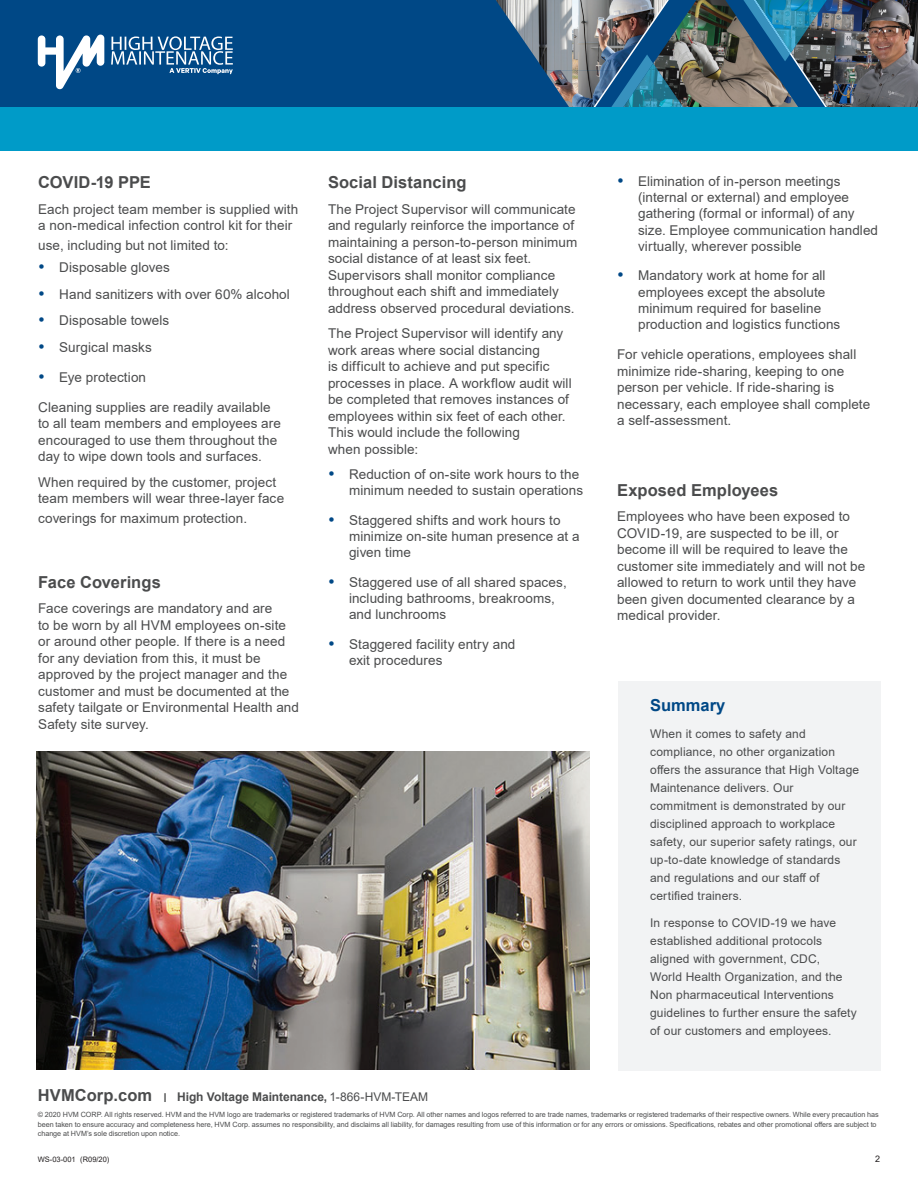
<style>
.page{position:relative;width:918px;height:1188px;background:#fff}
.page>*{position:absolute;margin:0;border:0;box-sizing:border-box;transform-origin:0 0}
.t1{font:700 16.5px "Arial";letter-spacing:.005em;color:#4b4c4d}
.t2{font:700 16.5px "Arial";letter-spacing:-.015em;color:#4b4c4d}
.t3{font:700 16.5px "Arial";color:#004886}
.t4{font:13.5px/16.5px "Arial";letter-spacing:.005em;color:#4b4c4d}
.t5{font:12px/18px "Arial";letter-spacing:.01em;color:#4b4c4d}
.t6{font:700 12px "Arial";letter-spacing:-.01em;color:#4b4c4d}
.t7{font:9px "Arial";color:#231f20}
.t8{font:7.5px "Arial";color:#231f20}
.t9{font:7.2px/9.6px "Arial";letter-spacing:-.005em;color:#4b4c4d}
.s1{font-size:16.5px}
.s2{font-family:"Calibre";font-weight:600}
.s3{font-weight:400}
</style>
<div class="page">
<div style="left:0;top:0;width:918px;height:110px;background:#004886"></div>
<img style="left:828px;top:0;width:90px;height:69px">
<img style="left:828px;top:69px;width:90px;height:39px">
<img style="left:496px;top:0;width:96px;height:70px">
<img style="left:544px;top:70px;width:48px;height:38px">
<img style="left:592px;top:0;width:236px;height:108px">
<div style="left:0;top:108px;width:918px;height:43px;background:#009bc8"></div>
<svg style="left:38px;top:35px;width:66px;height:54px"></svg>
<svg style="left:111px;top:36px;width:122px;height:38px"></svg>
<img style="left:37px;top:751px;width:552px;height:318px">
<div style="left:618px;top:681px;width:263px;height:390px;background:#f2f3f4"></div>
<p class="t2" style="left:38px;top:171px;width:114px">COVID-19 PPE</p>
<p class="t4" style="left:38px;top:201px;width:262px">Each project team member is supplied with a non-medical infection control kit for their</p>
<p class="t4" style="left:59px;top:234px;width:171px;line-height:22.2px;text-indent:-21px">use, including but not limited to:<br>Disposable gloves</p>
<p class="t4" style="left:59px;top:280px;width:232px;line-height:26.7px">Hand sanitizers with over 60% alcohol<br>Disposable towels<br>Surgical masks</p>
<p class="t4" style="left:59px;top:369px;width:88px">Eye protection</p>
<p class="t4" style="left:38px;top:399px;width:244px">Cleaning supplies are readily available to all team members and employees are encouraged to use them throughout the day to wipe down tools and surfaces.</p>
<p class="t4" style="left:38px;top:474px;width:247px">When required by the customer, project team members will wear three-layer face</p>
<p class="t4" style="left:38px;top:510px;width:210px">coverings for maximum protection.</p>
<p class="t1" style="left:38px;top:570px;width:124px">Face Coverings</p>
<p class="t4" style="left:38px;top:600px;width:262px">Face coverings are mandatory and are<br>to be worn by all HVM employees on-site or around other people. If there is a need for any deviation from this, it must be approved by the project manager and the customer and must be documented at the safety tailgate or Environmental Health and Safety site survey.</p>
<p class="t1" style="left:328px;top:171px;width:140px">Social Distancing</p>
<p class="t4" style="left:328px;top:201px;width:251px">The Project Supervisor will communicate and regularly reinforce the importance of maintaining a person-to-person minimum social distance of at least six feet.<br>Supervisors shall monitor compliance throughout each shift and immediately address observed procedural deviations.</p>
<p class="t4" style="left:328px;top:325px;width:245px">The Project Supervisor will identify any work areas where social distancing<br>is difficult to achieve and put specific processes in place. A workflow audit will be completed that removes instances of employees within six feet of each other.<br>This would include the following<br>when possible:</p>
<p class="t4" style="left:349px;top:466px;width:236px">Reduction of on-site work hours to the minimum needed to sustain operations</p>
<p class="t4" style="left:349px;top:512px;width:232px">Staggered shifts and work hours to minimize on-site human presence at a given time</p>
<p class="t4" style="left:349px;top:574px;width:219px">Staggered use of all shared spaces, including bathrooms, breakrooms, and lunchrooms</p>
<p class="t4" style="left:349px;top:636px;width:168px">Staggered facility entry and exit procedures</p>
<p class="t4" style="left:638px;top:173px;width:242px">Elimination of in-person meetings (internal or external) and employee gathering (formal or informal) of any size. Employee communication handled virtually, wherever possible</p>
<p class="t4" style="left:638px;top:268px;width:204px">Mandatory work at home for all employees except the absolute minimum required for baseline production and logistics functions</p>
<p class="t4" style="left:617px;top:346px;width:255px">For vehicle operations, employees shall minimize ride-sharing, keeping to one person per vehicle. If ride-sharing is necessary, each employee shall complete a self-assessment.</p>
<p class="t1" style="left:617px;top:478px;width:163px">Exposed Employees</p>
<p class="t4" style="left:617px;top:508px;width:250px">Employees who have been exposed to COVID-19, are suspected to be ill, or become ill will be required to leave the customer site immediately and will not be allowed to return to work until they have been given documented clearance by a medical provider.</p>
<p class="t3" style="left:650px;top:693px;width:77px">Summary</p>
<p class="t5" style="left:650px;top:724px;width:211px">When it comes to safety and compliance, no other organization offers the assurance that High Voltage<br>Maintenance delivers. Our commitment is demonstrated by our disciplined approach to workplace safety, our superior safety ratings, our up-to-date knowledge of standards and regulations and our staff of certified trainers.</p>
<p class="t5" style="left:650px;top:913px;width:208px">In response to COVID-19 we have established additional protocols aligned with government, CDC,<br>World Health Organization, and the Non pharmaceutical Interventions guidelines to further ensure the safety of our customers and employees.</p>
<p class="t6" style="left:38px;top:1088px;width:392px"><span class="s1">HVMCorp.com</span> <span class="s2">|</span> High Voltage Maintenance, <span class="s3">1-866-HVM-TEAM</span></p>
<p class="t9" style="left:38px;top:1110px;width:843px">© 2020 HVM CORP. All rights reserved. HVM and the HVM logo are trademarks or registered trademarks of HVM Corp. All other names and logos referred to are trade names, trademarks or registered trademarks of their respective owners. While every precaution has been taken to ensure accuracy and completeness here, HVM Corp. assumes no responsibility, and disclaims all liability, for damages resulting from use of this information or for any errors or omissions. Specifications, rebates and other promotional offers are subject to change at HVM’s sole discretion upon notice.</p>
<p class="t8" style="left:38px;top:1154px;width:73px">WS-03-001 (R09/20)</p>
<p class="t7" style="left:875px;top:1152px;width:7px">2</p>
</div>
